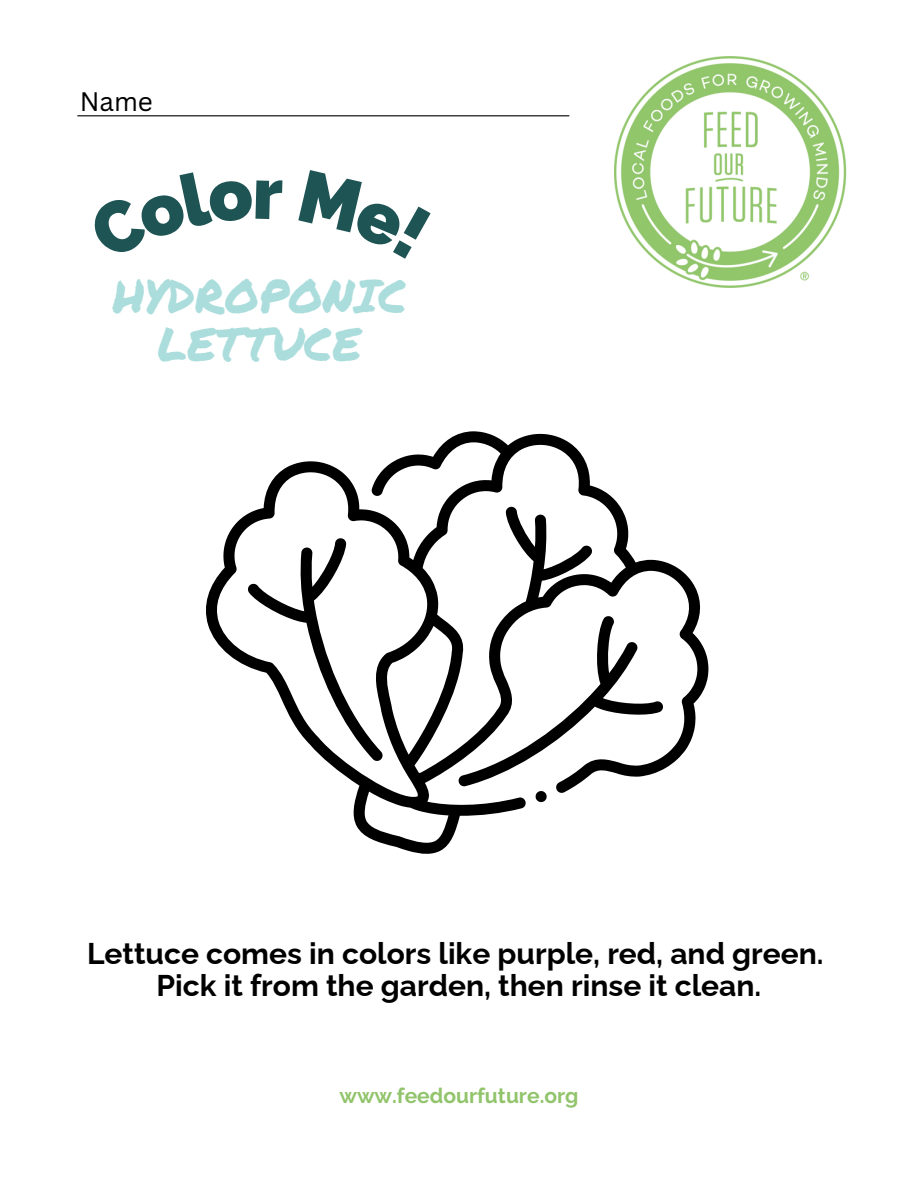
<style>
.page{position:relative;width:918px;height:1188px;background:#fff}
.page>*{position:absolute;margin:0;border:0;box-sizing:border-box;transform-origin:0 0}
.t1{font:46.2px/48.3px "Permanent Marker";color:#abdddc;text-align:center}
.t2{font:700 30px/31.5px "Raleway";color:#000;text-align:center}
.t3{font:26.1px "Canva Sans";color:#000}
.t4{font:700 21px "Raleway";color:#91c46b}
</style>
<div class="page">
<svg style="left:206px;top:431px;width:503px;height:423px"></svg>
<svg style="left:212px;top:517px;width:226px;height:245px"></svg>
<svg style="left:534px;top:790px;width:14px;height:13px"></svg>
<hr style="left:78px;top:115px;width:491px;height:1px;background:#000">
<img style="left:615px;top:56px;width:232px;height:231px">
<h4 class="t3" style="left:80px;top:83px;width:75px">Name</h4>
<h1 class="t1" style="left:113px;top:270px;width:295px">HYDROPONIC<br>LETTUCE</h1>
<p class="t2" style="left:87px;top:938px;width:738px">Lettuce comes in colors like purple, red, and green.<br>Pick it from the garden, then rinse it clean.</p>
<p class="t4" style="left:339px;top:1083px;width:241px">www.feedourfuture.org</p>
</div>
